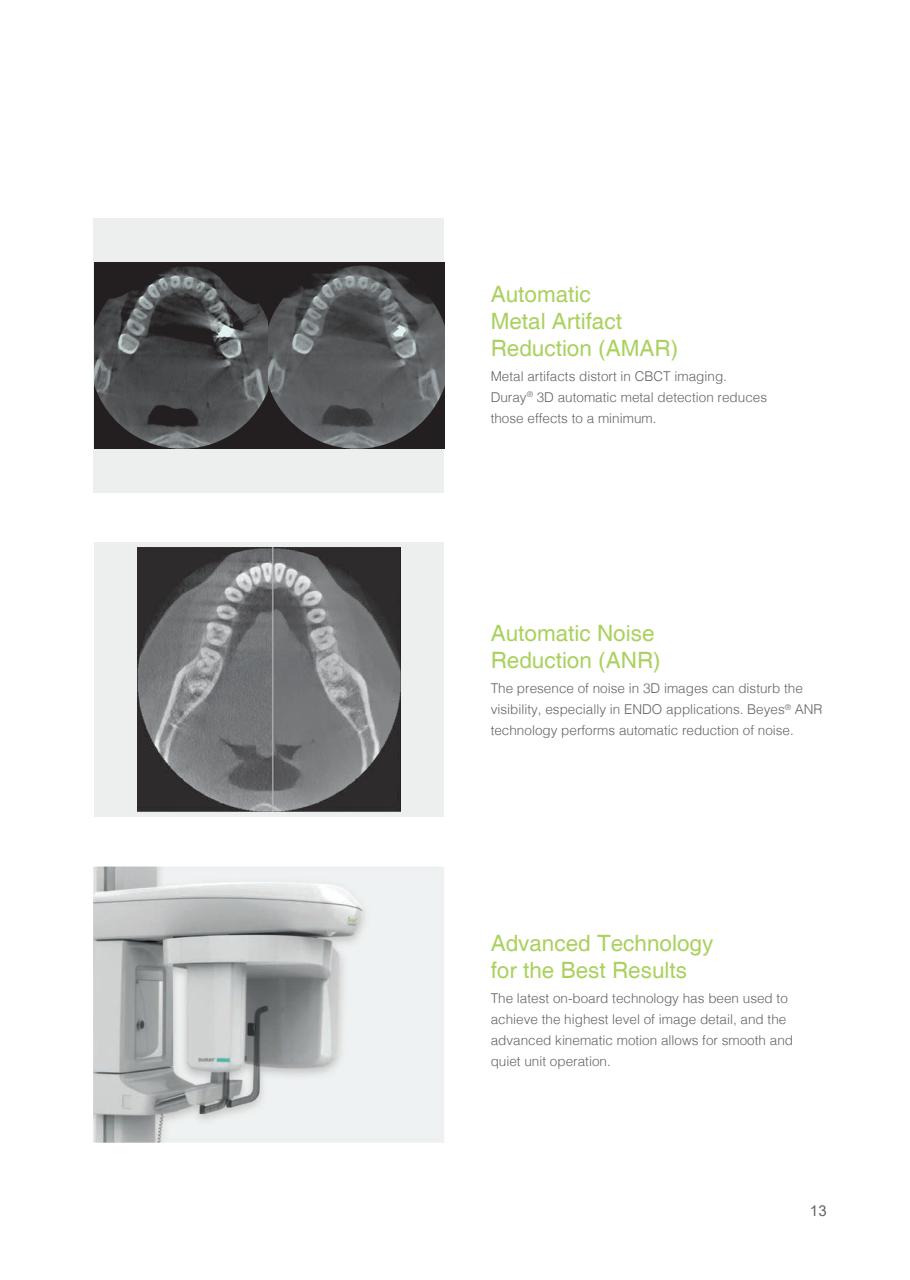
<style>
.page{position:relative;width:910px;height:1280px;background:#fff}
.page>*{position:absolute;margin:0;border:0;box-sizing:border-box;transform-origin:0 0}
.t1{font:22.5px/27px "Helvetica";color:#aad15e}
.t2{font:15px "Arial";color:#636566}
.t3{font:300 13.5px/21px "Helvetica LT";color:#636466}
</style>
<div class="page">
<div style="left:94px;top:218px;width:350px;height:275px;background:#edefee"></div>
<div style="left:94px;top:543px;width:350px;height:274px;background:#edefee"></div>
<img style="left:138px;top:548px;width:263px;height:264px">
<img style="left:94px;top:262px;width:175px;height:186px">
<svg style="left:269px;top:262px;width:175px;height:186px;background:#525455"></svg>
<img style="left:93px;top:866px;width:351px;height:277px">
<h1 class="t1" style="left:491px;top:281px;width:189px">Automatic<br>Metal Artifact<br>Reduction (AMAR)</h1>
<p class="t3" style="left:491px;top:365px;width:278px">Metal artifacts distort in CBCT imaging.<br>Duray<sup>®</sup> 3D automatic metal detection reduces those effects to a minimum.</p>
<h1 class="t1" style="left:491px;top:621px;width:172px">Automatic Noise<br>Reduction (ANR)</h1>
<p class="t3" style="left:491px;top:678px;width:333px">The presence of noise in 3D images can disturb the visibility, especially in ENDO applications. Beyes<sup>®</sup> ANR technology performs automatic reduction of noise.</p>
<h1 class="t1" style="left:491px;top:930px;width:224px">Advanced Technology for the Best Results</h1>
<p class="t3" style="left:491px;top:987px;width:304px">The latest on-board technology has been used to achieve the highest level of image detail, and the advanced kinematic motion allows for smooth and quiet unit operation.</p>
<p class="t2" style="left:810px;top:1200px;width:18px">13</p>
</div>
